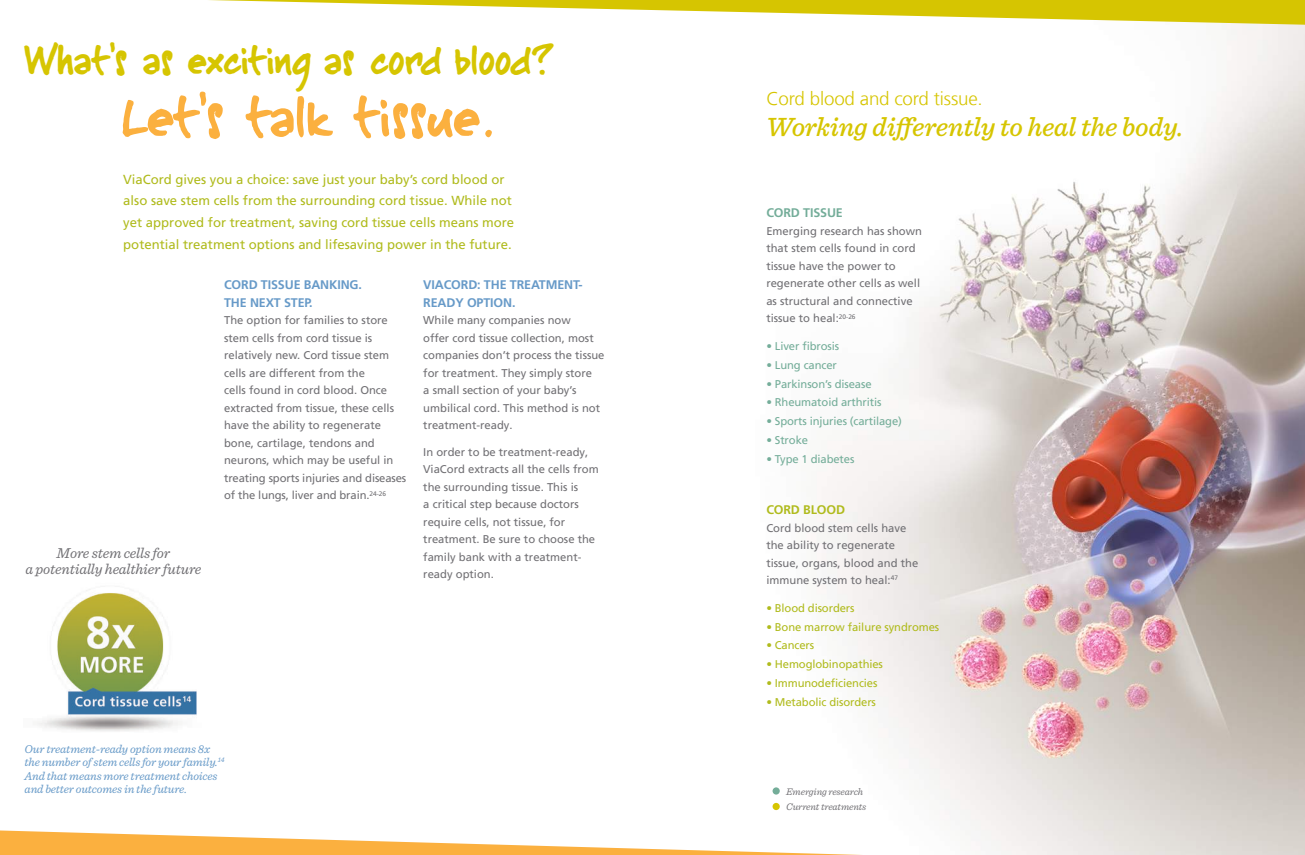
<style>
.page{position:relative;width:1305px;height:855px;background:#fff}
.page>*{position:absolute;margin:0;border:0;box-sizing:border-box;transform-origin:0 0}
.t1{font:56.25px "Buffalo Stance";color:#fbb03f}
.t2{font:40px "Buffalo Stance";color:#d6c501}
.t3{font:italic 500 27.5px "Sentinel";letter-spacing:-.01em;color:#d6c501}
.t4{font:300 18.75px "Frutiger LT Com";letter-spacing:-.01em;color:#d6c501}
.t5{font:italic 15px/16.5px "Sentinel";letter-spacing:-.01em;color:#717074;text-align:center}
.t6{font:13.12px/21.9px "Frutiger LT Com";color:#b0bb1d}
.t7{font:700 12.5px/17.5px "Frutiger LT Com";letter-spacing:-.01em;color:#679ac8}
.t8{font:700 12.5px "Frutiger LT Com";letter-spacing:-.01em;color:#74ad99}
.t9{font:700 12.5px "Frutiger LT Com";letter-spacing:-.01em;color:#b0bb1d}
.t10{font:italic 12px/13.5px "Sentinel";letter-spacing:-.01em;color:#679ac8}
.t11{font:11.25px/17.5px "Frutiger LT Com";color:#717074}
.t12{font:11.25px "Frutiger LT Com";letter-spacing:-.01em;color:#74ad99}
.t13{font:11.25px "Frutiger LT Com";letter-spacing:-.01em;color:#b0bb1d}
.t14{font:italic 10px "Sentinel";letter-spacing:-.01em;color:#717074}
</style>
<div class="page">
<img style="left:772px;top:25px;width:533px;height:830px">
<img style="left:37px;top:589px;width:160px;height:142px">
<div style="left:773px;top:803px;width:7px;height:7px;background:#d6c501;border-radius:50%"></div>
<div style="left:773px;top:787px;width:7px;height:8px;background:#74ad99;border-radius:50%"></div>
<svg style="left:209px;top:0;width:1096px;height:25px"></svg>
<svg style="left:0;top:830px;width:863px;height:25px"></svg>
<h2 class="t2" style="left:24px;top:27px;width:532px">What’s as exciting as cord blood?</h2>
<h1 class="t1" style="left:122px;top:71px;width:375px">Let’s talk tissue.</h1>
<p class="t6" style="left:123px;top:168px;width:392px">ViaCord gives you a choice: save just your baby’s cord blood or also save stem cells from the surrounding cord tissue. While not yet approved for treatment, saving cord tissue cells means more potential treatment options and lifesaving power in the future.</p>
<h3 class="t5" style="left:25px;top:544px;width:178px">More stem cells for<br>a potentially healthier future</h3>
<p class="t7" style="left:224px;top:276px;width:139px">CORD TISSUE BANKING.<br>THE NEXT STEP.</p>
<p class="t11" style="left:224px;top:312px;width:184px">The option for families to store stem cells from cord tissue is relatively new. Cord tissue stem cells are different from the<br>cells found in cord blood. Once extracted from tissue, these cells have the ability to regenerate bone, cartilage, tendons and neurons, which may be useful in treating sports injuries and diseases of the lungs, liver and brain.<sup>24-26</sup></p>
<p class="t7" style="left:423px;top:276px;width:161px">VIACORD: THE TREATMENT-<br>READY OPTION.</p>
<p class="t11" style="left:423px;top:312px;width:183px">While many companies now<br>offer cord tissue collection, most companies don’t process the tissue for treatment. They simply store<br>a small section of your baby’s umbilical cord. This method is not treatment-ready.</p>
<p class="t11" style="left:423px;top:443px;width:177px">In order to be treatment-ready,<br>ViaCord extracts all the cells from the surrounding tissue. This is<br>a critical step because doctors require cells, not tissue, for treatment. Be sure to choose the family bank with a treatment&shy;ready option.</p>
<p class="t10" style="left:25px;top:741px;width:201px">Our treatment-ready option means 8x the number of stem cells for your family.<sup>14<br></sup>And that means more treatment choices and better outcomes in the future.</p>
<h3 class="t4" style="left:766px;top:88px;width:218px">Cord blood and cord tissue.</h3>
<h3 class="t3" style="left:766px;top:106px;width:419px">Working differently to heal the body.</h3>
<p class="t8" style="left:766px;top:206px;width:78px">CORD TISSUE</p>
<p class="t11" style="left:766px;top:222px;width:157px">Emerging research has shown that stem cells found in cord tissue have the power to regenerate other cells as well as structural and connective tissue to heal:<sup>20-26</sup></p>
<p class="t12" style="left:766px;top:339px;width:74px">• Liver fibrosis</p>
<p class="t12" style="left:766px;top:358px;width:72px">• Lung cancer</p>
<p class="t12" style="left:766px;top:377px;width:107px">• Parkinson’s disease</p>
<p class="t12" style="left:766px;top:396px;width:117px">• Rheumatoid arthritis</p>
<p class="t12" style="left:766px;top:414px;width:137px">• Sports injuries (cartilage)</p>
<p class="t12" style="left:766px;top:433px;width:43px">• Stroke</p>
<p class="t12" style="left:766px;top:452px;width:90px">• Type 1 diabetes</p>
<p class="t9" style="left:766px;top:503px;width:80px">CORD BLOOD</p>
<p class="t11" style="left:766px;top:519px;width:153px">Cord blood stem cells have the ability to regenerate tissue, organs, blood and the immune system to heal:<sup>47</sup></p>
<p class="t13" style="left:766px;top:601px;width:90px">• Blood disorders</p>
<p class="t13" style="left:766px;top:620px;width:174px">• Bone marrow failure syndromes</p>
<p class="t13" style="left:766px;top:639px;width:49px">• Cancers</p>
<p class="t13" style="left:766px;top:658px;width:118px">• Hemoglobinopathies</p>
<p class="t13" style="left:766px;top:676px;width:113px">• Immunodeficiencies</p>
<p class="t13" style="left:766px;top:695px;width:111px">• Metabolic disorders</p>
<p class="t14" style="left:786px;top:784px;width:78px">Emerging research</p>
<p class="t14" style="left:786px;top:800px;width:82px">Current treatments</p>
</div>
